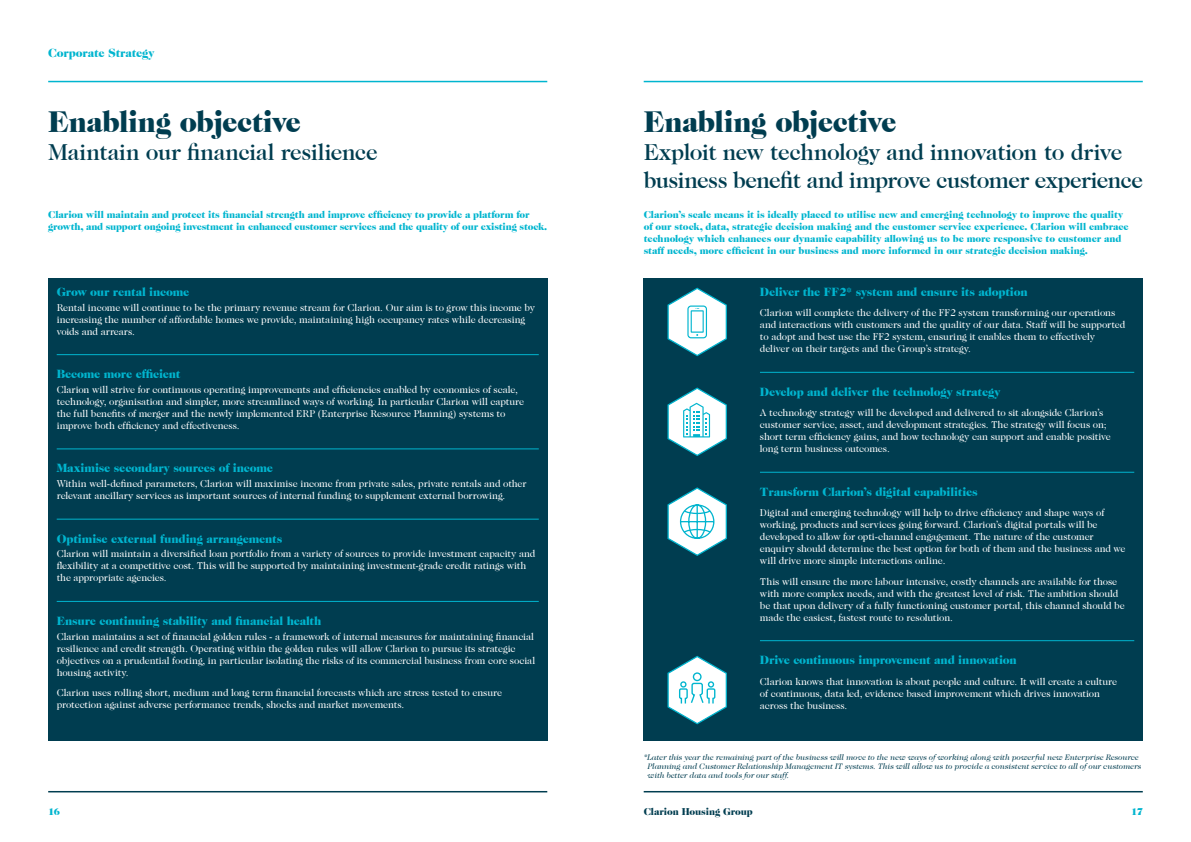
<style>
.page{position:relative;width:1191px;height:842px;background:#fff}
.page>*{position:absolute;margin:0;border:0;box-sizing:border-box;transform-origin:0 0}
.t1{font:900 30px "Caslon 224 Std";letter-spacing:-.02em;color:#003d50}
.t2{font:500 23px/27.6px "Caslon 224 Std";letter-spacing:-.02em;color:#003d50}
.t3{font:900 12px "Caslon 224 Std";letter-spacing:-.015em;color:#00b5cf}
.t4{font:10px/12px "Caslon 224 Std";letter-spacing:-.01em;color:#fff}
.t5{font:900 10px/12px "Caslon 224 Std";letter-spacing:-.01em;color:#00b5cf}
.t6{font:900 10px "Caslon 224 Std";letter-spacing:-.01em;color:#003d50}
.t7{font:italic 8px/9px "Caslon 224 Std";letter-spacing:.01em;color:#003d50}
</style>
<div class="page">
<div style="left:643px;top:279px;width:499px;height:462px;background:#003d50"></div>
<hr style="left:760px;top:372px;width:374px;height:1px;background:#00b5cf">
<hr style="left:760px;top:472px;width:374px;height:1px;background:#00b5cf">
<hr style="left:760px;top:640px;width:374px;height:1px;background:#00b5cf">
<div style="left:48px;top:279px;width:499px;height:462px;background:#003d50"></div>
<hr style="left:57px;top:354px;width:482px;height:1px;background:#00b5cf">
<hr style="left:57px;top:448px;width:482px;height:1px;background:#00b5cf">
<hr style="left:57px;top:519px;width:482px;height:1px;background:#00b5cf">
<hr style="left:57px;top:601px;width:482px;height:1px;background:#00b5cf">
<hr style="left:48px;top:791px;width:499px;height:1px;background:#003d50">
<hr style="left:48px;top:81px;width:499px;height:1px;background:#00b5cf">
<hr style="left:643px;top:791px;width:499px;height:1px;background:#003d50">
<hr style="left:643px;top:81px;width:499px;height:1px;background:#00b5cf">
<svg style="left:667px;top:387px;width:60px;height:69px"></svg>
<svg style="left:667px;top:656px;width:60px;height:68px"></svg>
<svg style="left:667px;top:288px;width:60px;height:68px"></svg>
<svg style="left:667px;top:487px;width:60px;height:69px"></svg>
<p class="t3" style="left:48px;top:46px;width:108px">Corporate Strategy</p>
<h1 class="t1" style="left:48px;top:105px;width:254px">Enabling objective</h1>
<h2 class="t2" style="left:48px;top:138px;width:331px">Maintain our financial resilience</h2>
<p class="t5" style="left:48px;top:209px;width:500px">Clarion will maintain and protect its financial strength and improve efficiency to provide a platform for growth, and support ongoing investment in enhanced customer services and the quality of our existing stock.</p>
<p class="t3" style="left:57px;top:285px;width:134px">Grow our rental income</p>
<p class="t4" style="left:57px;top:301px;width:480px">Rental income will continue to be the primary revenue stream for Clarion. Our aim is to grow this income by increasing the number of affordable homes we provide, maintaining high occupancy rates while decreasing voids and arrears.</p>
<p class="t3" style="left:57px;top:367px;width:125px">Become more efficient</p>
<p class="t4" style="left:57px;top:383px;width:469px">Clarion will strive for continuous operating improvements and efficiencies enabled by economies of scale, technology, organisation and simpler, more streamlined ways of working. In particular Clarion will capture the full benefits of merger and the newly implemented ERP (Enterprise Resource Planning) systems to improve both efficiency and effectiveness.</p>
<p class="t3" style="left:57px;top:461px;width:218px">Maximise secondary sources of income</p>
<p class="t4" style="left:57px;top:478px;width:471px">Within well-defined parameters, Clarion will maximise income from private sales, private rentals and other relevant ancillary services as important sources of internal funding to supplement external borrowing.</p>
<p class="t3" style="left:57px;top:531px;width:227px">Optimise external funding arrangements</p>
<p class="t4" style="left:57px;top:548px;width:480px">Clarion will maintain a diversified loan portfolio from a variety of sources to provide investment capacity and flexibility at a competitive cost. This will be supported by maintaining investment-grade credit ratings with the appropriate agencies.</p>
<p class="t3" style="left:57px;top:614px;width:266px">Ensure continuing stability and financial health</p>
<p class="t4" style="left:57px;top:630px;width:480px">Clarion maintains a set of financial golden rules - a framework of internal measures for maintaining financial resilience and credit strength. Operating within the golden rules will allow Clarion to pursue its strategic objectives on a prudential footing, in particular isolating the risks of its commercial business from core social housing activity.</p>
<p class="t4" style="left:57px;top:687px;width:447px">Clarion uses rolling short, medium and long term financial forecasts which are stress tested to ensure protection against adverse performance trends, shocks and market movements.</p>
<h1 class="t1" style="left:643px;top:105px;width:254px">Enabling objective</h1>
<h2 class="t2" style="left:643px;top:138px;width:501px">Exploit new technology and innovation to drive business benefit and improve customer experience</h2>
<p class="t5" style="left:643px;top:209px;width:486px">Clarion’s scale means it is ideally placed to utilise new and emerging technology to improve the quality of our stock, data, strategic decision making and the customer service experience. Clarion will embrace technology which enhances our dynamic capability allowing us to be more responsive to customer and staff needs, more efficient in our business and more informed in our strategic decision making.</p>
<p class="t3" style="left:760px;top:285px;width:269px">Deliver the FF2* system and ensure its adoption</p>
<p class="t4" style="left:760px;top:307px;width:367px">Clarion will complete the delivery of the FF2 system transforming our operations and interactions with customers and the quality of our data. Staff will be supported to adopt and best use the FF2 system, ensuring it enables them to effectively deliver on their targets and the Group’s strategy.</p>
<p class="t3" style="left:760px;top:385px;width:242px">Develop and deliver the technology strategy</p>
<p class="t4" style="left:760px;top:407px;width:352px">A technology strategy will be developed and delivered to sit alongside Clarion’s customer service, asset, and development strategies. The strategy will focus on; short term efficiency gains, and how technology can support and enable positive long term business outcomes.</p>
<p class="t3" style="left:760px;top:484px;width:219px">Transform Clarion’s digital capabilities</p>
<p class="t4" style="left:760px;top:507px;width:367px">Digital and emerging technology will help to drive efficiency and shape ways of working, products and services going forward. Clarion’s digital portals will be developed to allow for opti-channel engagement. The nature of the customer enquiry should determine the best option for both of them and the business and we will drive more simple interactions online.</p>
<p class="t4" style="left:760px;top:575px;width:366px">This will ensure the more labour intensive, costly channels are available for those with more complex needs, and with the greatest level of risk. The ambition should be that upon delivery of a fully functioning customer portal, this channel should be made the easiest, fastest route to resolution.</p>
<p class="t3" style="left:760px;top:653px;width:258px">Drive continuous improvement and innovation</p>
<p class="t4" style="left:760px;top:675px;width:359px">Clarion knows that innovation is about people and culture. It will create a culture of continuous, data led, evidence based improvement which drives innovation across the business.</p>
<p class="t7" style="left:648px;top:753px;width:495px;text-indent:-4px">*Later this year the remaining part of the business will move to the new ways of working along with powerful new Enterprise Resource<br>Planning and Customer Relationship Management IT systems. This will allow us to provide a consistent service to all of our customers with better data and tools for our staff.</p>
<p class="t5" style="left:48px;top:805px;width:13px">16</p>
<p class="t6" style="left:643px;top:805px;width:111px">Clarion Housing Group</p>
<p class="t5" style="left:1131px;top:805px;width:13px">17</p>
</div>
